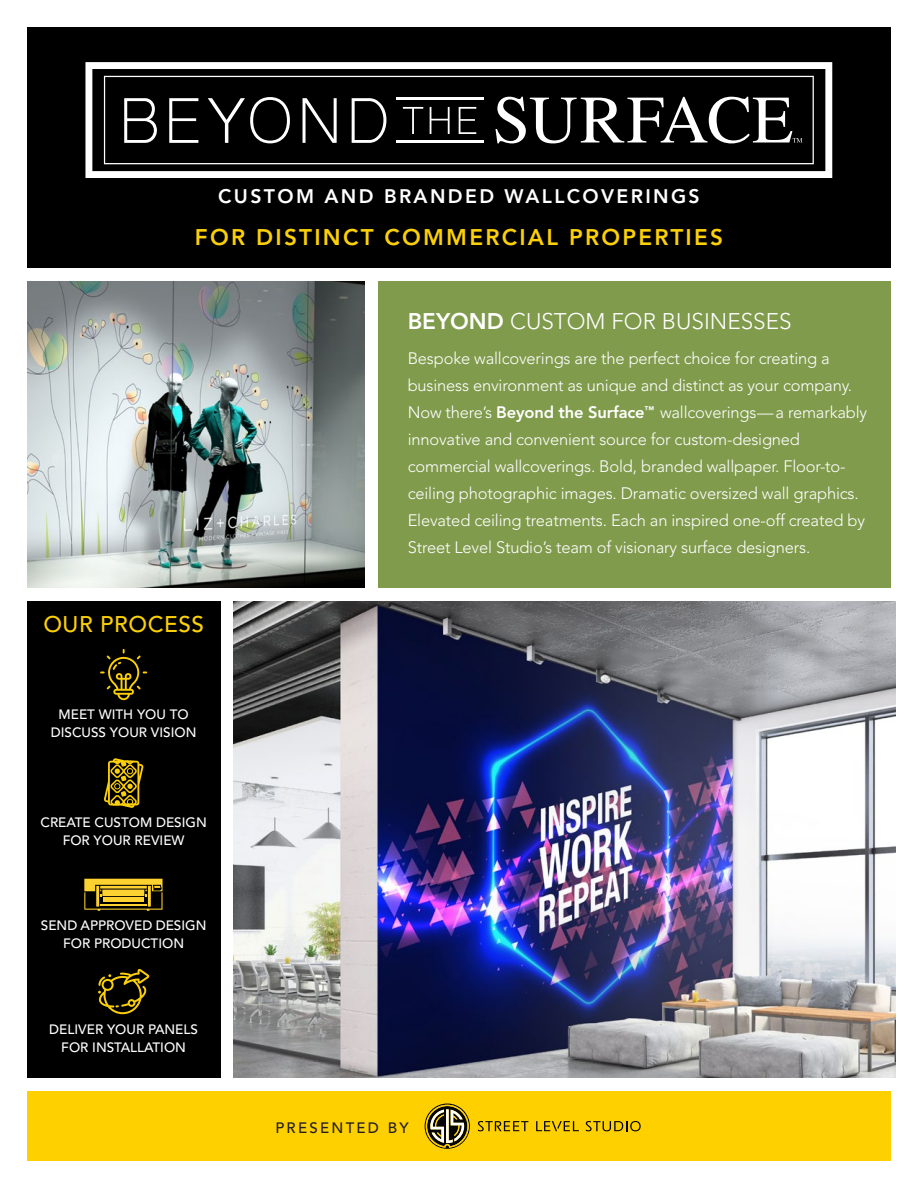
<style>
.page{position:relative;width:918px;height:1188px;background:#fff}
.page>*{position:absolute;margin:0;border:0;box-sizing:border-box;transform-origin:0 0}
.t1{font:800 22.5px "Avenir LT Std";letter-spacing:.1em;color:#fcd008}
.t2{font:300 22.5px "Avenir LT Std";color:#fff}
.t3{font:500 22.5px "Avenir LT Std";letter-spacing:.025em;color:#fcd008}
.t4{font:800 19.95px "Avenir";letter-spacing:.1em;color:#fff}
.t5{font:800 19.5px "Avenir LT Std";letter-spacing:.12em;color:#fff}
.t6{font:300 16.5px/27px "Avenir LT Std";letter-spacing:-.01em;color:#fff}
.t7{font:500 15px "Avenir LT Std";letter-spacing:.15em;color:#231f20}
.t8{font:500 13.5px/18px "Avenir LT Std";color:#fff;text-align:center}
.s1{font-weight:800}
</style>
<div class="page">
<img style="left:27px;top:281px;width:337px;height:307px">
<img style="left:234px;top:602px;width:661px;height:476px">
<div style="left:27px;top:27px;width:864px;height:241px;background:#000001"></div>
<svg style="left:86px;top:62px;width:746px;height:116px"></svg>
<svg style="left:104px;top:76px;width:710px;height:88px"></svg>
<hr style="left:396px;top:98px;width:88px;height:2px;background:#fff">
<hr style="left:396px;top:140px;width:88px;height:2px;background:#fff">
<svg style="left:496px;top:97px;width:306px;height:46px"></svg>
<div style="left:378px;top:281px;width:513px;height:307px;background:#809b4c"></div>
<div style="left:27px;top:1091px;width:864px;height:70px;background:#ffd000"></div>
<svg style="left:478px;top:1121px;width:50px;height:10px"></svg>
<svg style="left:586px;top:1121px;width:55px;height:10px"></svg>
<svg style="left:536px;top:1121px;width:43px;height:10px"></svg>
<svg style="left:425px;top:1104px;width:45px;height:45px"></svg>
<div style="left:27px;top:602px;width:193px;height:476px;background:#000001"></div>
<svg style="left:84px;top:879px;width:79px;height:32px"></svg>
<svg style="left:100px;top:649px;width:47px;height:51px"></svg>
<svg style="left:104px;top:758px;width:40px;height:50px"></svg>
<svg style="left:98px;top:969px;width:51px;height:45px"></svg>
<p class="t4" style="left:188px;top:180px;width:544px">CUSTOM AND PERSONALIZED WALLCOVERINGS</p>
<p class="t5" style="left:218px;top:184px;width:483px">CUSTOM AND BRANDED WALLCOVERINGS</p>
<h1 class="t1" style="left:195px;top:224px;width:530px">FOR DISTINCT COMMERCIAL PROPERTIES</h1>
<h1 class="t3" style="left:43px;top:611px;width:162px">OUR PROCESS</h1>
<p class="t8" style="left:51px;top:706px;width:147px">MEET WITH YOU TO<br>DISCUSS YOUR VISION</p>
<p class="t8" style="left:41px;top:813px;width:168px">CREATE CUSTOM DESIGN<br>FOR YOUR REVIEW</p>
<p class="t8" style="left:41px;top:917px;width:167px">SEND APPROVED DESIGN<br>FOR PRODUCTION</p>
<p class="t8" style="left:49px;top:1021px;width:150px">DELIVER YOUR PANELS<br>FOR INSTALLATION</p>
<h1 class="t2" style="left:408px;top:308px;width:385px"><span class="s1">BEYOND</span> CUSTOM FOR BUSINESSES</h1>
<p class="t6" style="left:408px;top:345px;width:461px">Bespoke wallcoverings are the perfect choice for creating a business environment as unique and distinct as your company.<br>Now there’s <span class="s1">Beyond the Surface</span><sup>™</sup> wallcoverings—a remarkably innovative and convenient source for custom-designed commercial wallcoverings. Bold, branded wallpaper. Floor-to&shy;ceiling photographic images. Dramatic oversized wall graphics.<br>Elevated ceiling treatments. Each an inspired one-off created by Street Level Studio’s team of visionary surface designers.</p>
<p class="t7" style="left:276px;top:1119px;width:135px">PRESENTED BY</p>
</div>
